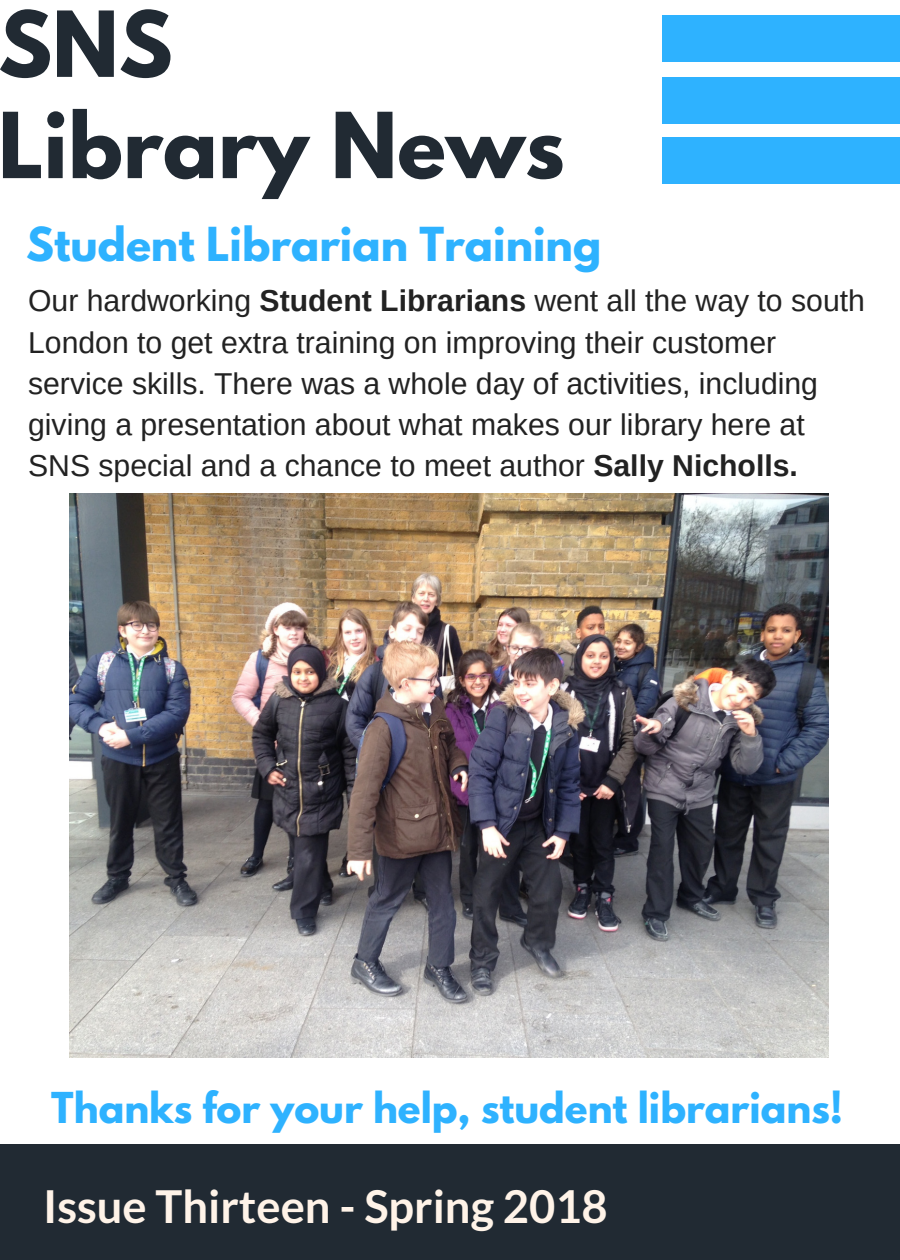
<style>
.page{position:relative;width:900px;height:1260px;background:#fff}
.page>*{position:absolute;margin:0;border:0;box-sizing:border-box;transform-origin:0 0}
.t1{font:700 80.5px/101.2px "League Spartan";color:#212a33}
.t2{font:700 45.25px "Lato";color:#fff3e8}
.t3{font:700 41.5px "League Spartan";color:#2eb2ff}
.t4{font:700 37.75px "League Spartan";color:#2eb2ff}
.t5{font:30.25px/41.2px "Arimo";color:#222}
.s1{font-weight:700}
</style>
<div class="page">
<div style="left:662px;top:15px;width:238px;height:47px;background:#2eb2ff"></div>
<div style="left:662px;top:77px;width:238px;height:47px;background:#2eb2ff"></div>
<div style="left:662px;top:137px;width:238px;height:47px;background:#2eb2ff"></div>
<div style="left:0;top:1144px;width:900px;height:116px;background:#212a33"></div>
<img style="left:69px;top:493px;width:760px;height:565px">
<h1 class="t1" style="left:-2px;top:4px;width:568px">SNS<br>Library News</h1>
<h3 class="t3" style="left:26px;top:223px;width:577px">Student Librarian Training</h3>
<p class="t5" style="left:28px;top:280px;width:838px">Our hardworking <span class="s1">Student Librarians</span> went all the way to south London to get extra training on improving their customer service skills. There was a whole day of activities, including giving a presentation about what makes our library here at SNS special and a chance to meet author <span class="s1">Sally Nicholls.</span></p>
<p class="t4" style="left:51px;top:1089px;width:793px">Thanks for your help, student librarians!</p>
<h2 class="t2" style="left:43px;top:1178px;width:566px">Issue Thirteen - Spring 2018</h2>
</div>
